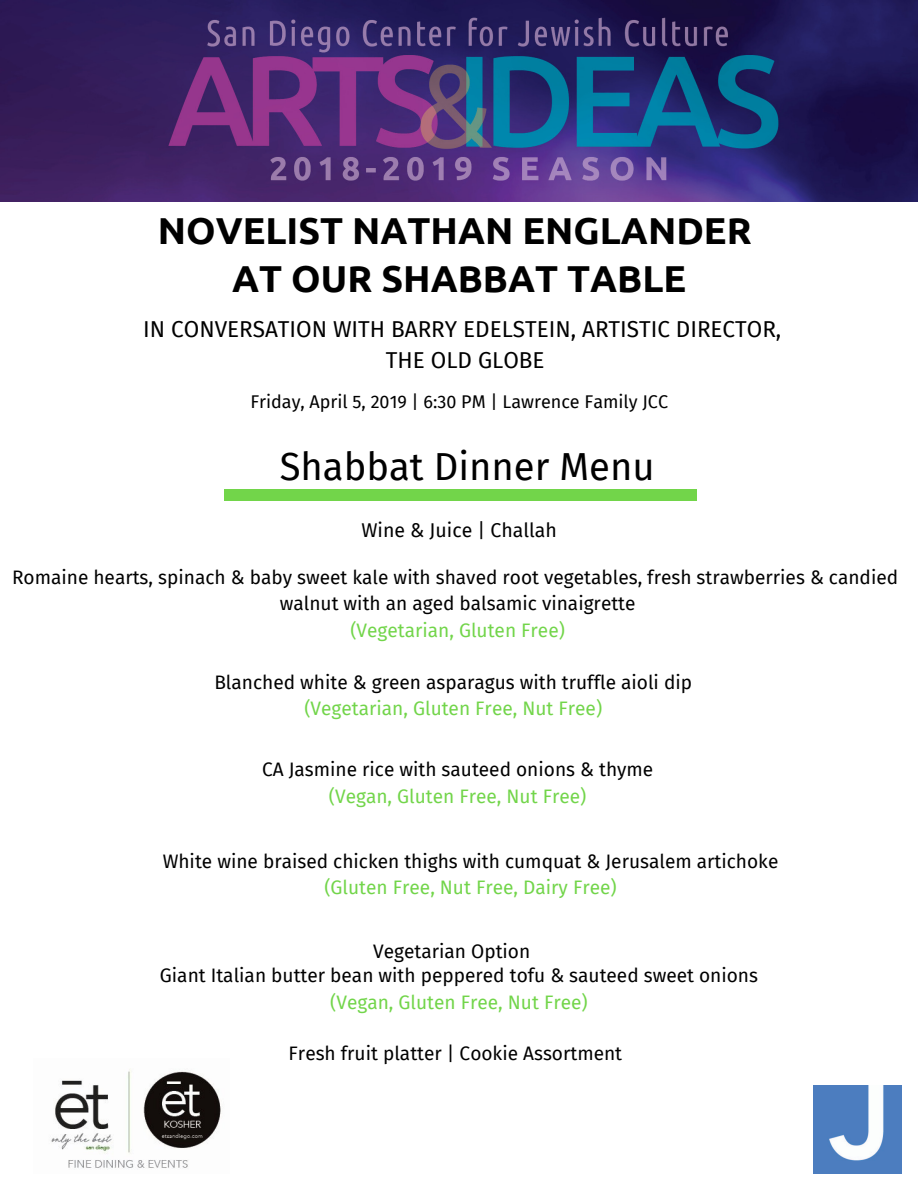
<style>
.page{position:relative;width:918px;height:1188px;background:#fff}
.page>*{position:absolute;margin:0;border:0;box-sizing:border-box;transform-origin:0 0}
.t1{font:38.25px "Fira Sans";color:#000}
.t2{font:700 37.5px/48.3px "Ubuntu";color:#000;text-align:center}
.t3{font:22.5px/31.2px "Fira Sans";color:#000;text-align:center}
.t4{font:19.5px "Fira Sans";color:#000}
.t5{font:19.05px/26.4px "Fira Sans";color:#000;text-align:center}
.t6{font:19.05px "Fira Sans";color:#72d54a}
.t7{font:18px "Fira Sans";color:#000}
</style>
<div class="page">
<img style="left:0;top:0;width:918px;height:201px">
<img style="left:814px;top:1086px;width:88px;height:87px">
<img style="left:51px;top:1068px;width:170px;height:101px">
<div style="left:224px;top:490px;width:472px;height:11px;background:#72d54a"></div>
<h2 class="t2" style="left:158px;top:206px;width:595px">NOVELIST NATHAN ENGLANDER<br>AT OUR SHABBAT TABLE</h2>
<p class="t3" style="left:143px;top:314px;width:640px">IN CONVERSATION WITH BARRY EDELSTEIN, ARTISTIC DIRECTOR,<br>THE OLD GLOBE</p>
<p class="t7" style="left:250px;top:391px;width:419px">Friday, April 5, 2019 | 6:30 PM | Lawrence Family JCC</p>
<h1 class="t1" style="left:280px;top:445px;width:376px">Shabbat Dinner Menu</h1>
<p class="t4" style="left:361px;top:519px;width:197px">Wine &amp; Juice | Challah</p>
<p class="t5" style="left:12px;top:564px;width:888px">Romaine hearts, spinach &amp; baby sweet kale with shaved root vegetables, fresh strawberries &amp; candied walnut with an aged balsamic vinaigrette</p>
<p class="t6" style="left:350px;top:619px;width:216px">(Vegetarian, Gluten Free)</p>
<p class="t5" style="left:214px;top:669px;width:479px">Blanched white &amp; green asparagus with truffle aioli dip</p>
<p class="t6" style="left:304px;top:697px;width:299px">(Vegetarian, Gluten Free, Nut Free)</p>
<p class="t5" style="left:262px;top:757px;width:393px">CA Jasmine rice with sauteed onions &amp; thyme</p>
<p class="t6" style="left:329px;top:785px;width:259px">(Vegan, Gluten Free, Nut Free)</p>
<p class="t5" style="left:163px;top:848px;width:617px">White wine braised chicken thighs with cumquat &amp; Jerusalem artichoke</p>
<p class="t6" style="left:324px;top:877px;width:294px">(Gluten Free, Nut Free, Dairy Free)</p>
<p class="t5" style="left:373px;top:938px;width:159px">Vegetarian Option</p>
<p class="t5" style="left:160px;top:963px;width:600px">Giant Italian butter bean with peppered tofu &amp; sauteed sweet onions</p>
<p class="t6" style="left:330px;top:991px;width:259px">(Vegan, Gluten Free, Nut Free)</p>
<p class="t5" style="left:289px;top:1041px;width:335px">Fresh fruit platter | Cookie Assortment</p>
</div>
